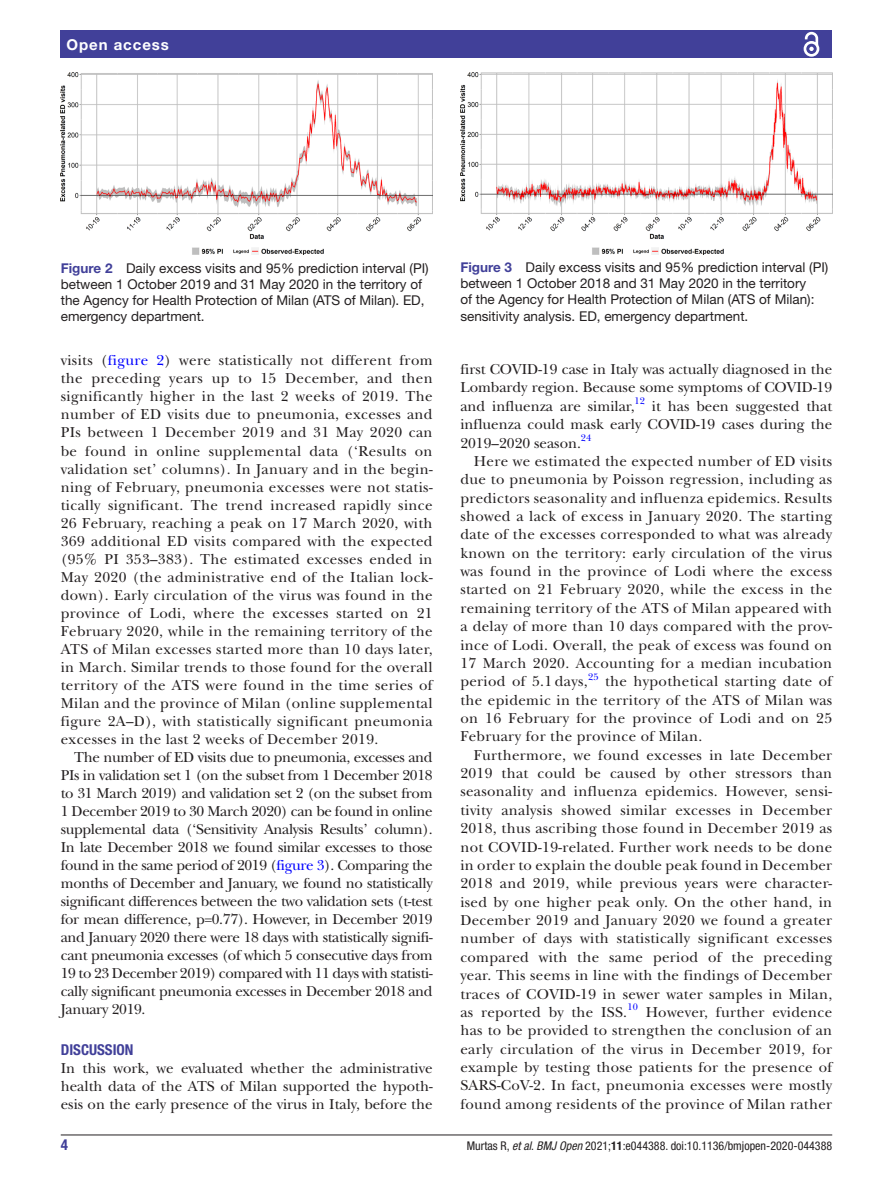
<style>
.page{position:relative;width:893px;height:1191px;background:#fff}
.page>*{position:absolute;margin:0;border:0;box-sizing:border-box;transform-origin:0 0}
.t1{font:15px/18.3px "New Baskerville";letter-spacing:.02em;color:#231f20;text-align:justify}
.t2{font:700 condensed 15px "Helvetica Neue LT Std";color:#414099}
.t3{font:700 15px "Helvetica Neue LT Std";letter-spacing:.065em;color:#fff}
.t4{font:13.5px/16.2px "Helvetica Neue LT Std";color:#231f20}
.t5{font:condensed 12px "Helvetica Neue LT Std";color:#231f20}
.t6{font:9.9px "New Baskerville";color:#00f}
.s1{font-weight:700;color:#414099}
.s2{color:#00f}
.s3{font-style:italic}
.s4{font-weight:700}
</style>
<div class="page">
<hr style="left:61px;top:1134px;width:771px;height:1px;background:#231f20">
<div style="left:61px;top:31px;width:771px;height:27px;background:#414099"></div>
<svg style="left:803px;top:31px;width:17px;height:26px"></svg>
<img style="left:61px;top:73px;width:372px;height:182px">
<img style="left:460px;top:73px;width:372px;height:181px">
<p class="t3" style="left:66px;top:35px;width:104px">Open access</p>
<p class="t4" style="left:61px;top:259px;width:370px"><span class="s1">Figure 2</span> Daily excess visits and 95% prediction interval (PI) between 1 October 2019 and 31 May 2020 in the territory of the Agency for Health Protection of Milan (ATS of Milan). ED, emergency department.</p>
<p class="t4" style="left:460px;top:259px;width:370px"><span class="s1">Figure 3</span> Daily excess visits and 95% prediction interval (PI) between 1 October 2018 and 31 May 2020 in the territory<br>of the Agency for Health Protection of Milan (ATS of Milan): sensitivity analysis. ED, emergency department.</p>
<p class="t1" style="left:61px;top:352px;width:373px">visits (<span class="s2">figure 2</span>) were statistically not different from the preceding years up to 15 December, and then significantly higher in the last 2 weeks of 2019. The number of ED visits due to pneumonia, excesses and PIs between 1 December 2019 and 31 May 2020 can be found in online supplemental data (‘Results on validation set’ columns). In January and in the begin&shy;ning of February, pneumonia excesses were not statis&shy;tically significant. The trend increased rapidly since 26 February, reaching a peak on 17 March 2020, with 369 additional ED visits compared with the expected (95% PI 353–383). The estimated excesses ended in May 2020 (the administrative end of the Italian lock&shy;down). Early circulation of the virus was found in the province of Lodi, where the excesses started on 21<br>February 2020, while in the remaining territory of the ATS of Milan excesses started more than 10 days later, in March. Similar trends to those found for the overall territory of the ATS were found in the time series of Milan and the province of Milan (online supplemental figure 2A–D), with statistically significant pneumonia excesses in the last 2 weeks of December 2019.</p>
<p class="t1" style="left:61px;top:748px;width:373px;text-indent:14px">The number of ED visits due to pneumonia, excesses and PIs in validation set 1 (on the subset from 1 December 2018 to 31 March 2019) and validation set 2 (on the subset from 1 December 2019 to 30 March 2020) can be found in online supplemental data (‘Sensitivity Analysis Results’ column).<br>In late December 2018 we found similar excesses to those found in the same period of 2019 (<span class="s2">figure 3</span>). Comparing the months of December and January, we found no statistically significant differences between the two validation sets (t-test for mean difference, p=0.77). However, in December 2019 and January 2020 there were 18 days with statistically signifi&shy;cant pneumonia excesses (of which 5 consecutive days from 19 to 23 December 2019) compared with 11 days with statisti&shy;cally significant pneumonia excesses in December 2018 and January 2019.</p>
<p class="t2" style="left:61px;top:1041px;width:74px">DISCUSSION</p>
<p class="t1" style="left:61px;top:1059px;width:373px">In this work, we evaluated whether the administrative health data of the ATS of Milan supported the hypoth&shy;esis on the early presence of the virus in Italy, before the</p>
<p class="t1" style="left:460px;top:360px;width:373px">first COVID-19 case in Italy was actually diagnosed in the Lombardy region. Because some symptoms of COVID-19 and influenza are similar,<sup>12</sup></p>
<p class="t1" style="left:460px;top:397px;width:373px;text-indent:192px">it has been suggested that influenza could mask early COVID-19 cases during the 2019–2020 season.</p>
<p class="t6" style="left:581px;top:432px;width:12px">24</p>
<p class="t1" style="left:460px;top:452px;width:373px;text-indent:14px">Here we estimated the expected number of ED visits due to pneumonia by Poisson regression, including as predictors seasonality and influenza epidemics. Results showed a lack of excess in January 2020. The starting date of the excesses corresponded to what was already known on the territory: early circulation of the virus was found in the province of Lodi where the excess started on 21 February 2020, while the excess in the remaining territory of the ATS of Milan appeared with a delay of more than 10 days compared with the prov&shy;ince of Lodi. Overall, the peak of excess was found on 17 March 2020. Accounting for a median incubation period of 5.1 days,</p>
<p class="t6" style="left:588px;top:670px;width:12px">25</p>
<p class="t1" style="left:460px;top:672px;width:373px;text-indent:145px">the hypothetical starting date of the epidemic in the territory of the ATS of Milan was on 16 February for the province of Lodi and on 25<br>February for the province of Milan.</p>
<p class="t1" style="left:460px;top:746px;width:373px;text-indent:14px">Furthermore, we found excesses in late December 2019 that could be caused by other stressors than seasonality and influenza epidemics. However, sensi&shy;tivity analysis showed similar excesses in December 2018, thus ascribing those found in December 2019 as not COVID-19-related. Further work needs to be done in order to explain the double peak found in December 2018 and 2019, while previous years were character&shy;ised by one higher peak only. On the other hand, in December 2019 and January 2020 we found a greater number of days with statistically significant excesses compared with the same period of the preceding year. This seems in line with the findings of December traces of COVID-19 in sewer water samples in Milan, as reported by the ISS.<sup>10</sup></p>
<p class="t1" style="left:460px;top:1003px;width:373px;text-indent:185px">However, further evidence has to be provided to strengthen the conclusion of an early circulation of the virus in December 2019, for example by testing those patients for the presence of SARS-CoV-2. In fact, pneumonia excesses were mostly found among residents of the province of Milan rather</p>
<p class="t2" style="left:61px;top:1135px;width:9px">4</p>
<p class="t5" style="left:467px;top:1138px;width:367px">Murtas R, <span class="s3">et al</span>. <span class="s3">BMJ Open</span> 2021;<span class="s4">11</span>:e044388. doi:10.1136/bmjopen-2020-044388</p>
</div>
